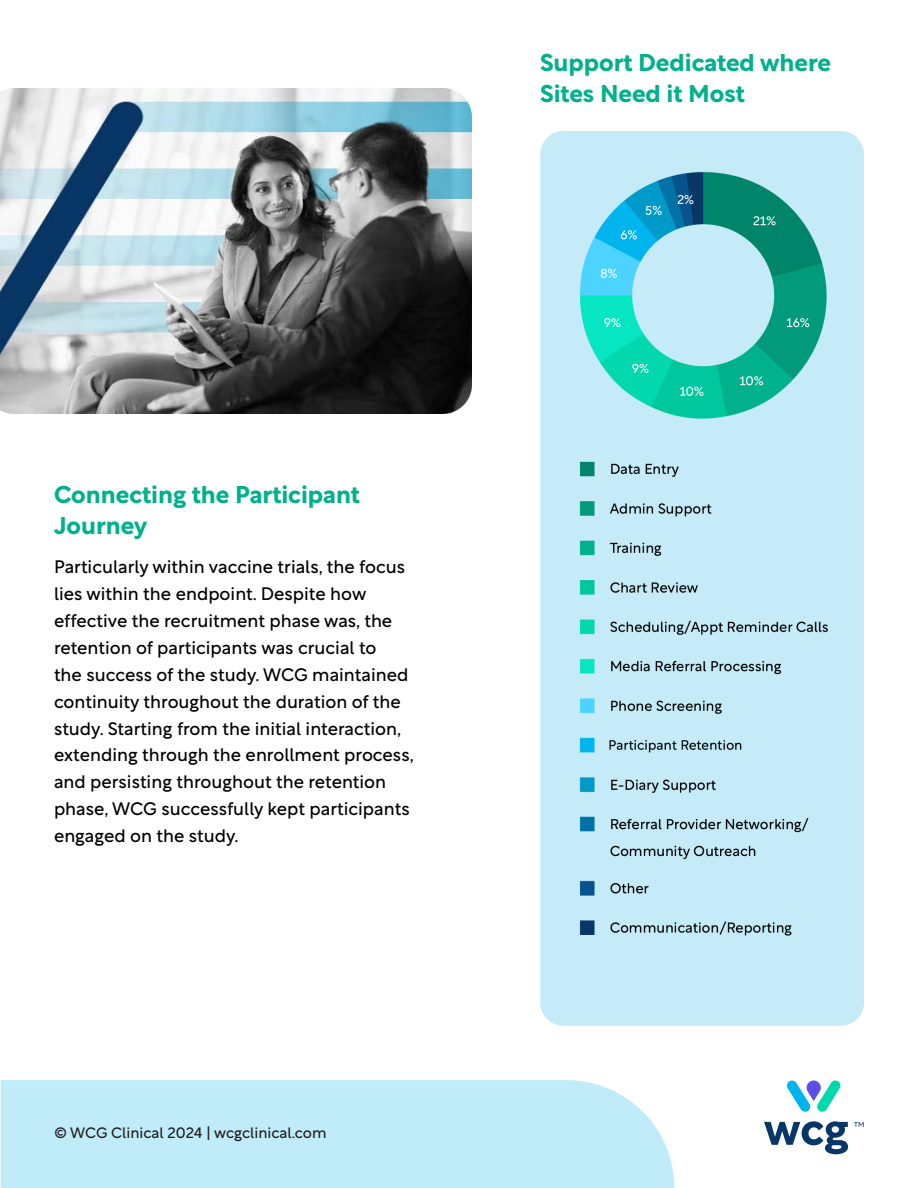
<style>
.page{position:relative;width:918px;height:1188px;background:#fff}
.page>*{position:absolute;margin:0;border:0;box-sizing:border-box;transform-origin:0 0}
.Body_Heading{font:700 23.85px/31.3px "Rotunda";color:#01b08c}
.Body{font:18px/26.8px "Rotunda";color:#000}
.Footer_Info{font:15px "Rotunda";color:#231f20}
</style>
<div class="page">
<svg style="left:786px;top:1080px;width:55px;height:32px"></svg>
<svg style="left:764px;top:1121px;width:84px;height:33px"></svg>
<svg style="left:854px;top:1122px;width:10px;height:5px"></svg>
<div style="left:1px;top:1080px;width:673px;height:108px;background:#c0ecfa"></div>
<img style="left:0;top:88px;width:472px;height:326px">
<img style="left:540px;top:131px;width:324px;height:895px">
<p class="Body_Heading" style="left:540px;top:44px;width:293px">Support Dedicated where<br>Sites Need it Most</p>
<p class="Body_Heading" style="left:54px;top:476px;width:307px">Connecting the Participant<br>Journey</p>
<p class="Body" style="left:54px;top:551px;width:361px">Particularly within vaccine trials, the focus lies within the endpoint. Despite how effective the recruitment phase was, the retention of participants was crucial to<br>the success of the study. WCG maintained continuity throughout the duration of the study. Starting from the initial interaction, extending through the enrollment process, and persisting throughout the retention phase, WCG successfully kept participants engaged on the study.</p>
<p class="Footer_Info" style="left:55px;top:1119px;width:274px">© WCG Clinical 2024 | wcgclinical.com</p>
</div>
